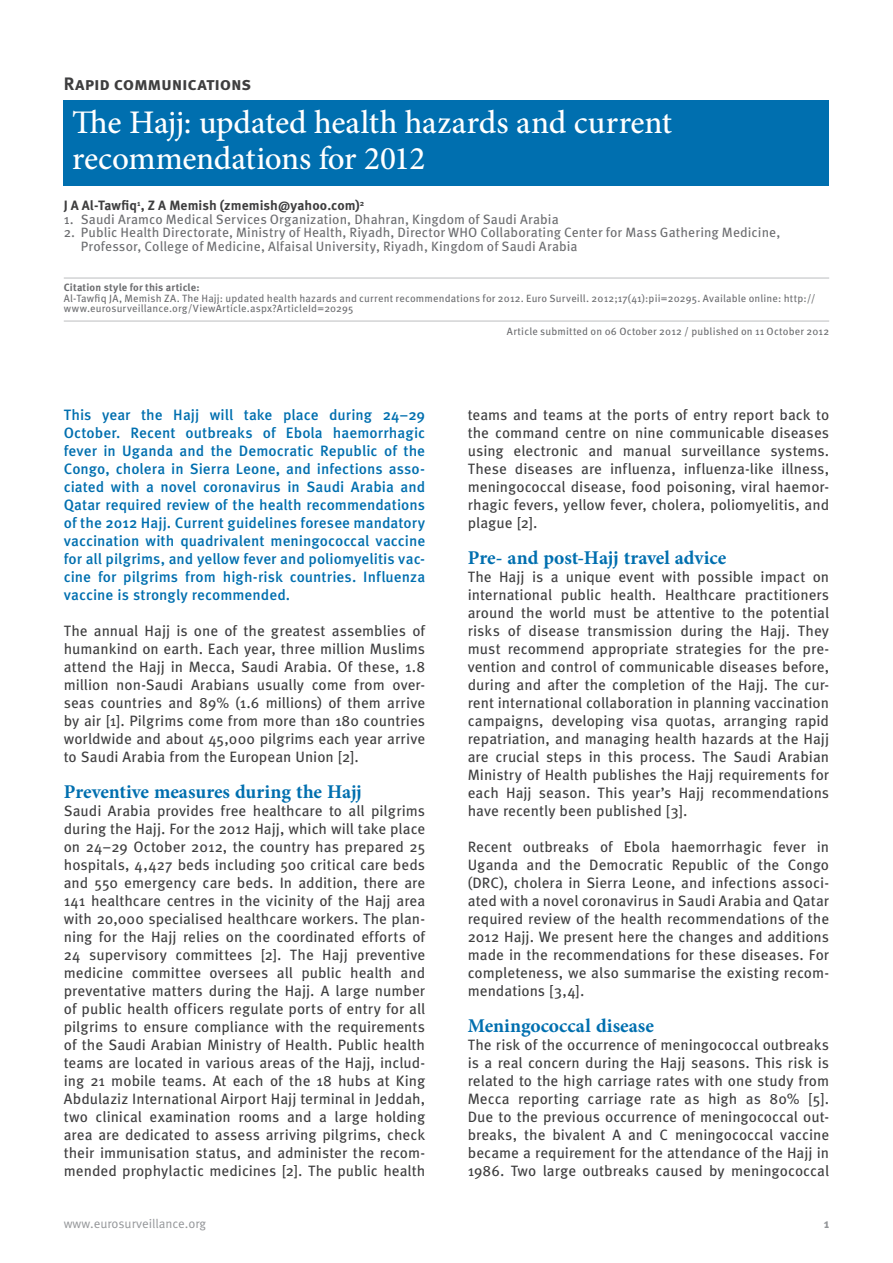
<style>
.page{position:relative;width:893px;height:1263px;background:#fff}
.page>*{position:absolute;margin:0;border:0;box-sizing:border-box;transform-origin:0 0}
.t1{font:500 33px/36px "Minion Pro";letter-spacing:-.01em;color:#fff}
.t2{font:700 19.5px "Minion Pro";color:#006faf}
.t3{font:700 18px "Meta Pro";letter-spacing:-.015em;color:#3e3e3f}
.t4{font:15px/18px "Meta Pro";color:#3e3e3f;text-align:justify}
.t5{font:500 15px/18px "Meta Pro";letter-spacing:.005em;color:#006faf;text-align:justify}
.t6{font:13.5px/13.5px "Meta Pro";letter-spacing:.005em;color:#6c6d70}
.t7{font:700 13.5px "Meta Pro";letter-spacing:.005em;color:#3e3e3f}
.t8{font:12.75px "Meta Pro";color:#939598}
.t9{font:700 12.75px "Meta Pro";color:#939598}
.t10{font:10.5px/10.5px "Meta Pro";letter-spacing:.015em;color:#6c6d70}
.t11{font:700 10.5px "Meta Pro";letter-spacing:.015em;color:#6c6d70}
</style>
<div class="page">
<hr style="left:64px;top:278px;width:765px;height:1px;background:#bcbdc0">
<hr style="left:64px;top:321px;width:765px;height:1px;background:#bcbdc0">
<div style="left:64px;top:100px;width:765px;height:86px;background:#006faf"></div>
<p class="t3" style="left:64px;top:72px;width:189px">Rapid communications</p>
<h1 class="t1" style="left:72px;top:104px;width:601px">The Hajj: updated health hazards and current recommendations for 2012</h1>
<p class="t7" style="left:64px;top:197px;width:302px">J A Al-Tawfiq<sup>1</sup>, Z A Memish (zmemish@yahoo.com)<sup>2</sup></p>
<p class="t6" style="left:64px;top:213px;width:496px">1. Saudi Aramco Medical Services Organization, Dhahran, Kingdom of Saudi Arabia</p>
<p class="t6" style="left:81px;top:226px;width:701px;text-indent:-17px">2. Public Health Directorate, Ministry of Health, Riyadh, Director WHO Collaborating Center for Mass Gathering Medicine,<br>Professor, College of Medicine, Alfaisal University, Riyadh, Kingdom of Saudi Arabia</p>
<p class="t11" style="left:64px;top:281px;width:137px">Citation style for this article:</p>
<p class="t10" style="left:64px;top:293px;width:753px">Al-Tawfiq JA, Memish ZA. The Hajj: updated health hazards and current recommendations for 2012. Euro Surveill. 2012;17(41):pii=20295. Available online: http:// www.eurosurveillance.org/ViewArticle.aspx?ArticleId=20295</p>
<p class="t10" style="left:507px;top:327px;width:324px">Article submitted on 06 October 2012 / published on 11 October 2012</p>
<p class="t5" style="left:64px;top:406px;width:363px">This year the Hajj will take place during 24–29<br>October. Recent outbreaks of Ebola haemorrhagic fever in Uganda and the Democratic Republic of the Congo, cholera in Sierra Leone, and infections asso&shy;ciated with a novel coronavirus in Saudi Arabia and Qatar required review of the health recommendations of the 2012 Hajj. Current guidelines foresee mandatory vaccination with quadrivalent meningococcal vaccine for all pilgrims, and yellow fever and poliomyelitis vac&shy;cine for pilgrims from high-risk countries. Influenza vaccine is strongly recommended.</p>
<p class="t4" style="left:64px;top:622px;width:363px">The annual Hajj is one of the greatest assemblies of humankind on earth. Each year, three million Muslims attend the Hajj in Mecca, Saudi Arabia. Of these, 1.8 million non-Saudi Arabians usually come from over&shy;seas countries and 89% (1.6 millions) of them arrive by air [1]. Pilgrims come from more than 180 countries worldwide and about 45,000 pilgrims each year arrive to Saudi Arabia from the European Union [2].</p>
<h2 class="t2" style="left:64px;top:778px;width:300px">Preventive measures during the Hajj</h2>
<p class="t4" style="left:64px;top:802px;width:363px">Saudi Arabia provides free healthcare to all pilgrims during the Hajj. For the 2012 Hajj, which will take place on 24–29 October 2012, the country has prepared 25 hospitals, 4,427 beds including 500 critical care beds and 550 emergency care beds. In addition, there are 141 healthcare centres in the vicinity of the Hajj area with 20,000 specialised healthcare workers. The plan&shy;ning for the Hajj relies on the coordinated efforts of 24 supervisory committees [2]. The Hajj preventive medicine committee oversees all public health and preventative matters during the Hajj. A large number of public health officers regulate ports of entry for all pilgrims to ensure compliance with the requirements of the Saudi Arabian Ministry of Health. Public health teams are located in various areas of the Hajj, includ&shy;ing 21 mobile teams. At each of the 18 hubs at King Abdulaziz International Airport Hajj terminal in Jeddah, two clinical examination rooms and a large holding area are dedicated to assess arriving pilgrims, check their immunisation status, and administer the recom&shy;mended prophylactic medicines [2]. The public health</p>
<p class="t4" style="left:468px;top:406px;width:363px">teams and teams at the ports of entry report back to the command centre on nine communicable diseases using electronic and manual surveillance systems.<br>These diseases are influenza, influenza-like illness, meningococcal disease, food poisoning, viral haemor&shy;rhagic fevers, yellow fever, cholera, poliomyelitis, and plague [2].</p>
<h2 class="t2" style="left:468px;top:544px;width:260px">Pre- and post-Hajj travel advice</h2>
<p class="t4" style="left:468px;top:568px;width:363px">The Hajj is a unique event with possible impact on international public health. Healthcare practitioners around the world must be attentive to the potential risks of disease transmission during the Hajj. They must recommend appropriate strategies for the pre&shy;vention and control of communicable diseases before, during and after the completion of the Hajj. The cur&shy;rent international collaboration in planning vaccination campaigns, developing visa quotas, arranging rapid repatriation, and managing health hazards at the Hajj are crucial steps in this process. The Saudi Arabian Ministry of Health publishes the Hajj requirements for each Hajj season. This year’s Hajj recommendations have recently been published [3].</p>
<p class="t4" style="left:468px;top:838px;width:363px">Recent outbreaks of Ebola haemorrhagic fever in Uganda and the Democratic Republic of the Congo (DRC), cholera in Sierra Leone, and infections associ&shy;ated with a novel coronavirus in Saudi Arabia and Qatar required review of the health recommendations of the 2012 Hajj. We present here the changes and additions made in the recommendations for these diseases. For completeness, we also summarise the existing recom&shy;mendations [3,4].</p>
<h2 class="t2" style="left:468px;top:1012px;width:188px">Meningococcal disease</h2>
<p class="t4" style="left:468px;top:1036px;width:363px">The risk of the occurrence of meningococcal outbreaks is a real concern during the Hajj seasons. This risk is related to the high carriage rates with one study from Mecca reporting carriage rate as high as 80% [5].<br>Due to the previous occurrence of meningococcal out&shy;breaks, the bivalent A and C meningococcal vaccine became a requirement for the attendance of the Hajj in 1986. Two large outbreaks caused by meningococcal</p>
<p class="t8" style="left:64px;top:1215px;width:144px">www.eurosurveillance.org</p>
<p class="t9" style="left:824px;top:1215px;width:7px">1</p>
</div>
